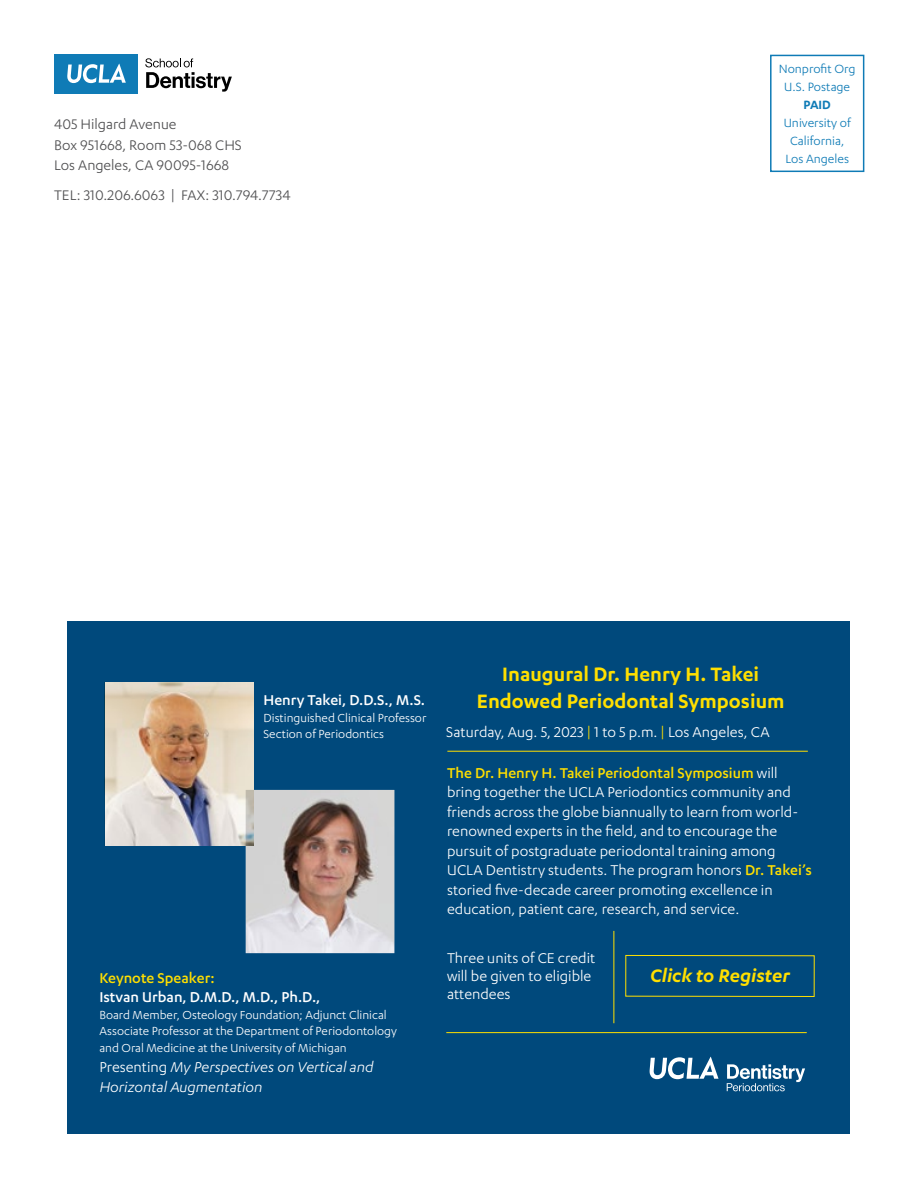
<style>
.page{position:relative;width:918px;height:1188px;background:#fff}
.page>*{position:absolute;margin:0;border:0;box-sizing:border-box;transform-origin:0 0}
.t1{font:600 22.5px/27px "Karbon";color:#ffdf00;text-align:center}
.t2{font:italic 600 21px "Karbon";color:#ffdf00}
.t3{font:16.5px/19.5px "Karbon";color:#fff}
.t4{font:italic 16.5px/19.8px "Karbon";color:#fff}
.t5{font:500 16.5px "Karbon";color:#fff}
.t6{font:500 16.5px "Karbon";color:#ffdf00}
.t7{font:16.2px/20.2px "Karbon";color:#4f4f51}
.t8{font:13.8px/18px "Karbon";color:#0f7bb6;text-align:center}
.t9{font:600 13.8px "Karbon";color:#0f7bb6}
.t10{font:13.5px/16.5px "Karbon";color:#fff}
.s1{font-style:normal}
.s2{color:#ffdf00}
.s3{font-weight:500;color:#ffdf00}
</style>
<div class="page">
<div style="left:771px;top:55px;width:94px;height:118px;border:2px solid #fff"></div>
<div style="left:770px;top:55px;width:94px;height:117px;border:2px solid #0f7bb6"></div>
<svg style="left:145px;top:58px;width:87px;height:34px"></svg>
<div style="left:54px;top:54px;width:84px;height:40px;background:#0f7bb6"></div>
<svg style="left:67px;top:64px;width:59px;height:20px"></svg>
<div style="left:68px;top:621px;width:782px;height:513px;background:#00497c"></div>
<img style="left:105px;top:682px;width:148px;height:163px">
<svg style="left:727px;top:1064px;width:78px;height:27px"></svg>
<svg style="left:650px;top:1057px;width:69px;height:22px"></svg>
<hr style="left:447px;top:751px;width:361px;height:1px;background:#ffdf00">
<hr style="left:446px;top:1032px;width:361px;height:1px;background:#ffdf00">
<div style="left:625px;top:955px;width:190px;height:42px;border:1px solid #ffdf00"></div>
<hr style="left:614px;top:931px;width:1px;height:92px;background:#ffdf00">
<img style="left:246px;top:790px;width:148px;height:163px">
<p class="t7" style="left:54px;top:114px;width:189px">405 Hilgard Avenue<br>Box 951668, Room 53-068 CHS<br>Los Angeles, CA 90095-1668</p>
<p class="t7" style="left:54px;top:184px;width:238px">TEL: 310.206.6063 | FAX: 310.794.7734</p>
<p class="t8" style="left:779px;top:60px;width:78px">Nonprofit Org<br>U.S. Postage</p>
<p class="t9" style="left:804px;top:97px;width:29px">PAID</p>
<p class="t8" style="left:784px;top:114px;width:69px">University of<br>California,<br>Los Angeles</p>
<p class="t5" style="left:264px;top:691px;width:163px">Henry Takei, D.D.S., M.S.</p>
<p class="t10" style="left:264px;top:709px;width:164px">Distinguished Clinical Professor<br>Section of Periodontics</p>
<p class="t6" style="left:99px;top:968px;width:117px">Keynote Speaker:</p>
<p class="t5" style="left:99px;top:988px;width:222px">Istvan Urban, D.M.D., M.D., Ph.D.,</p>
<p class="t10" style="left:99px;top:1006px;width:299px">Board Member, Osteology Foundation; Adjunct Clinical<br>Associate Professor at the Department of Periodontology and Oral Medicine at the University of Michigan</p>
<p class="t4" style="left:99px;top:1056px;width:276px"><span class="s1">Presenting</span> My Perspectives on Vertical and<br>Horizontal Augmentation</p>
<h1 class="t1" style="left:477px;top:660px;width:309px">Inaugural Dr. Henry H. Takei<br>Endowed Periodontal Symposium</h1>
<p class="t3" style="left:446px;top:721px;width:325px">Saturday, Aug. 5, 2023 <span class="s2">|</span> 1 to 5 p.m. <span class="s2">|</span> Los Angeles, CA</p>
<p class="t3" style="left:447px;top:762px;width:366px"><span class="s3">The Dr. Henry H. Takei Periodontal Symposium</span> will bring together the UCLA Periodontics community and friends across the globe biannually to learn from world&shy;renowned experts in the field, and to encourage the pursuit of postgraduate periodontal training among UCLA Dentistry students. The program honors <span class="s3">Dr. Takei’s </span>storied five-decade career promoting excellence in education, patient care, research, and service.</p>
<p class="t3" style="left:447px;top:948px;width:150px;line-height:18px">Three units of CE credit will be given to eligible attendees</p>
<p class="t2" style="left:650px;top:964px;width:141px">Click to Register</p>
</div>
